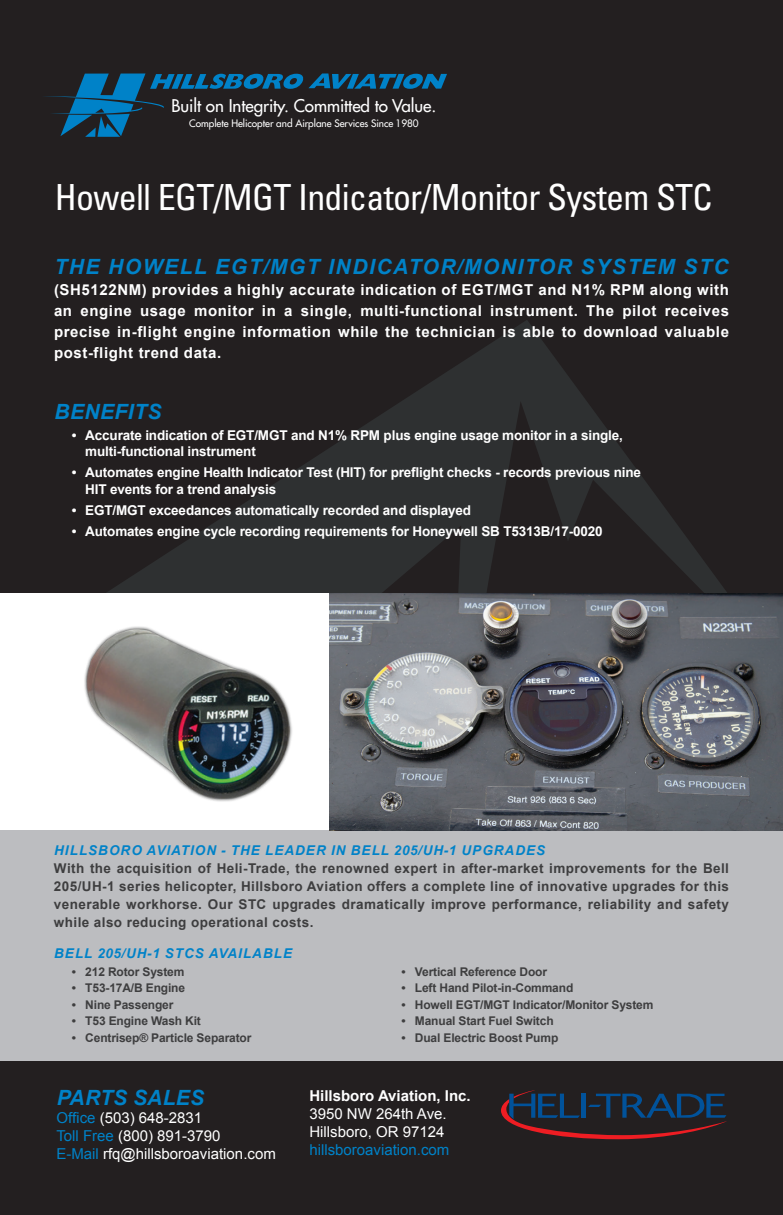
<style>
.page{position:relative;width:783px;height:1215px;background:#231f20}
.page>*{position:absolute;margin:0;border:0;box-sizing:border-box;transform-origin:0 0}
.t1{font:condensed 36px "Univers LT Std";letter-spacing:-.02em;color:#fff}
.t2{font:italic 700 21px "Arial";letter-spacing:.075em;color:#0082c8}
.t3{font:italic 700 21px "Arial";letter-spacing:.015em;color:#0082c8}
.t4{font:italic 700 21px "Arial";letter-spacing:.025em;color:#0082c8}
.t5{font:17.1px "Futura LT";letter-spacing:-.005em;color:#fff}
.t6{font:700 15px/21px "Arial";letter-spacing:.04em;color:#fff;text-align:justify}
.t7{font:15px/18px "Arial";color:#fff}
.t8{font:700 15px "Arial";color:#fff}
.t9{font:15px "Arial";color:#0082c8}
.t10{font:700 13.5px/16.5px "Arial";letter-spacing:-.01em;color:#fff}
.t11{font:700 13.5px/18px "Arial";letter-spacing:.03em;color:#3e3e3f;text-align:justify}
.t12{font:italic 700 13.5px "Arial";letter-spacing:.075em;color:#0082c8}
.t13{font:700 12px "Arial";letter-spacing:-.01em;color:#3e3e3f}
.t14{font:10.05px "Futura LT";letter-spacing:-.005em;color:#fff}
.s1{color:#0082c8}
</style>
<div class="page">
<svg style="left:55px;top:320px;width:696px;height:274px"></svg>
<svg style="left:45px;top:73px;width:402px;height:64px"></svg>
<svg style="left:501px;top:1090px;width:226px;height:49px"></svg>
<div style="left:0;top:830px;width:783px;height:231px;background:#bcbdc0"></div>
<div style="left:0;top:594px;width:329px;height:236px;background:#fff"></div>
<img style="left:84px;top:626px;width:208px;height:176px">
<img style="left:330px;top:594px;width:453px;height:236px">
<p class="t5" style="left:172px;top:95px;width:266px">Built on Integrity. Committed to Value.</p>
<p class="t14" style="left:189px;top:117px;width:231px">Complete Helicopter and Airplane Services Since 1980</p>
<h1 class="t1" style="left:55px;top:174px;width:659px">Howell EGT/MGT Indicator/Monitor System STC</h1>
<h2 class="t2" style="left:54px;top:252px;width:676px">THE HOWELL EGT/MGT INDICATOR/MONITOR SYSTEM STC</h2>
<p class="t6" style="left:54px;top:279px;width:677px">(SH5122NM) provides a highly accurate indication of EGT/MGT and N1% RPM along with an engine usage monitor in a single, multi-functional instrument. The pilot receives precise in-flight engine information while the technician is able to download valuable post-flight trend data.</p>
<h2 class="t4" style="left:54px;top:397px;width:109px">BENEFITS</h2>
<p class="t10" style="left:85px;top:427px;width:539px;text-indent:-14px">• Accurate indication of EGT/MGT and N1% RPM plus engine usage monitor in a single, multi-functional instrument</p>
<p class="t10" style="left:85px;top:464px;width:557px;text-indent:-14px">• Automates engine Health Indicator Test (HIT) for preflight checks - records previous nine<br>HIT events for a trend analysis</p>
<p class="t10" style="left:72px;top:502px;width:401px">• EGT/MGT exceedances automatically recorded and displayed</p>
<p class="t10" style="left:72px;top:523px;width:532px">• Automates engine cycle recording requirements for Honeywell SB T5313B/17-0020</p>
<p class="t12" style="left:54px;top:841px;width:492px">HILLSBORO AVIATION - THE LEADER IN BELL 205/UH-1 UPGRADES</p>
<p class="t11" style="left:54px;top:859px;width:677px">With the acquisition of Heli-Trade, the renowned expert in after-market improvements for the Bell 205/UH-1 series helicopter, Hillsboro Aviation offers a complete line of innovative upgrades for this venerable workhorse. Our STC upgrades dramatically improve performance, reliability and safety while also reducing operational costs.</p>
<p class="t12" style="left:54px;top:944px;width:239px">BELL 205/UH-1 STCS AVAILABLE</p>
<p class="t13" style="left:72px;top:963px;width:114px">• 212 Rotor System</p>
<p class="t13" style="left:72px;top:980px;width:115px">• T53-17A/B Engine</p>
<p class="t13" style="left:72px;top:996px;width:103px">• Nine Passenger</p>
<p class="t13" style="left:72px;top:1013px;width:131px">• T53 Engine Wash Kit</p>
<p class="t13" style="left:72px;top:1029px;width:181px">• Centrisep® Particle Separator</p>
<p class="t13" style="left:401px;top:963px;width:147px">• Vertical Reference Door</p>
<p class="t13" style="left:401px;top:980px;width:173px">• Left Hand Pilot-in-Command</p>
<p class="t13" style="left:401px;top:996px;width:254px">• Howell EGT/MGT Indicator/Monitor System</p>
<p class="t13" style="left:401px;top:1013px;width:154px">• Manual Start Fuel Switch</p>
<p class="t13" style="left:401px;top:1029px;width:158px">• Dual Electric Boost Pump</p>
<h2 class="t3" style="left:57px;top:1084px;width:149px">PARTS SALES</h2>
<p class="t7" style="left:56px;top:1109px;width:221px"><span class="s1">Office</span> (503) 648-2831<br><span class="s1">Toll Free</span> (800) 891-3790<br><span class="s1">E-Mail</span> rfq@hillsboroaviation.com</p>
<p class="t8" style="left:309px;top:1085px;width:163px">Hillsboro Aviation, Inc.</p>
<p class="t7" style="left:309px;top:1105px;width:139px">3950 NW 264th Ave.<br>Hillsboro, OR 97124</p>
<p class="t9" style="left:309px;top:1139px;width:142px">hillsboroaviation.com</p>
</div>
